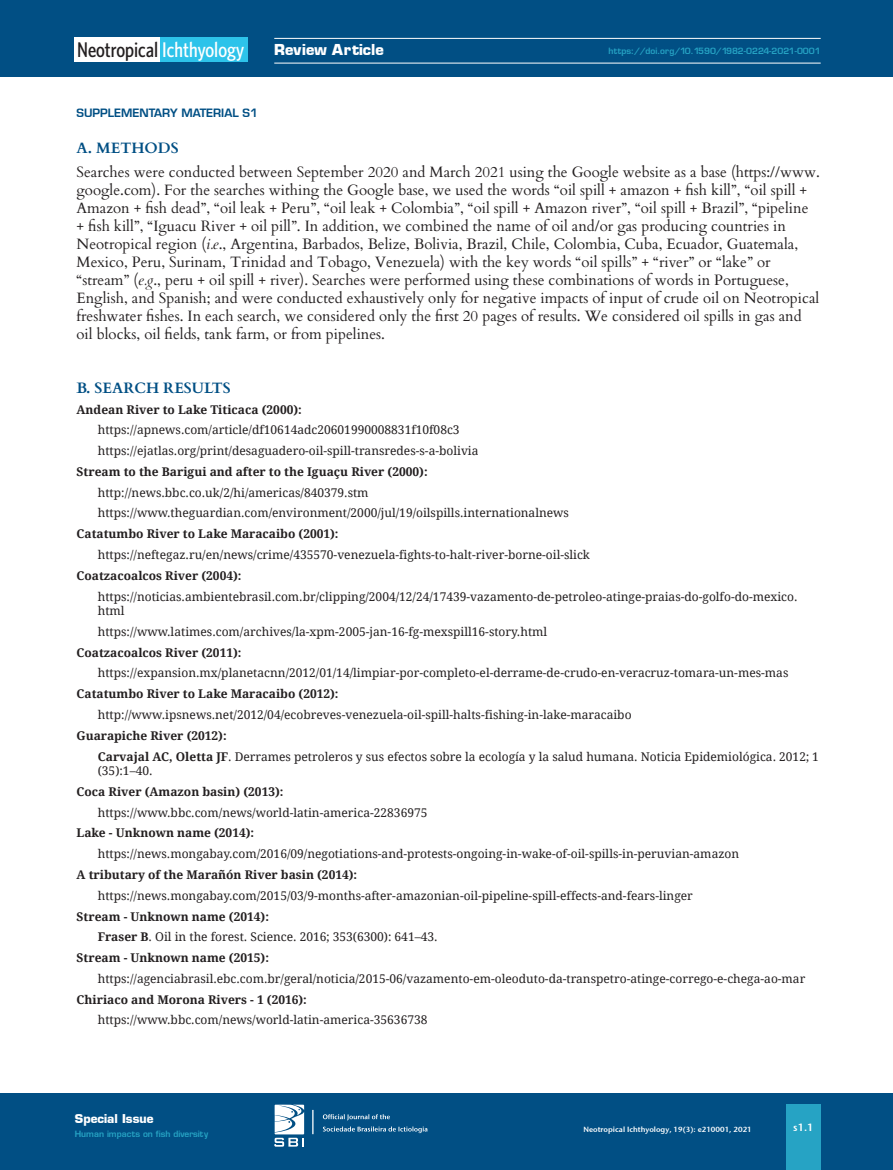
<style>
.page{position:relative;width:893px;height:1170px;background:#fff}
.page>*{position:absolute;margin:0;border:0;box-sizing:border-box;transform-origin:0 0}
.t1{font:500 21.3px "Whitney Condensed";color:#231f20}
.t2{font:700 15.75px "Eugenio";color:#fff}
.t3{font:15px/18px "Cardo";color:#231f20}
.NI_Subtittulos{font:700 15px "Cardo";color:#014f84}
.t4{font:700 12.75px "Eugenio";color:#fff}
.t5{font:12px/14.4px "Droid Serif";color:#231f20}
.t6{font:700 12px "Droid Serif";color:#231f20}
.t7{font:12px "Eugenio Medium Normal";color:#014f84}
.t8{font:10.5px "Stone Sans Sem ITCTT Semi";color:#fff}
.t9{font:9px "Eugenio Medium Normal";color:#26a3c4}
.t10{font:7.5px "Stone Sans Sem ITCTT Semi";color:#fff}
.s1{color:#fff}
.s2{font-style:italic}
.s3{font-weight:700}
</style>
<div class="page">
<div style="left:0;top:1093px;width:893px;height:76px;background:#014f84"></div>
<div style="left:786px;top:1104px;width:35px;height:65px;background:#26a3c4"></div>
<div style="left:0;top:0;width:893px;height:77px;background:#014f84"></div>
<hr style="left:274px;top:63px;width:547px;height:1px;background:#fff">
<hr style="left:274px;top:38px;width:547px;height:1px;background:#fff">
<div style="left:75px;top:37px;width:89px;height:25px;background:#fff"></div>
<div style="left:160px;top:37px;width:88px;height:25px;background:#2dc3ea"></div>
<svg style="left:323px;top:1126px;width:104px;height:6px"></svg>
<svg style="left:323px;top:1114px;width:67px;height:6px"></svg>
<svg style="left:312px;top:1109px;width:1px;height:25px"></svg>
<svg style="left:274px;top:1104px;width:30px;height:42px"></svg>
<h1 class="t1" style="left:77px;top:37px;width:169px">Neotropical <span class="s1">Ichthyology</span></h1>
<h2 class="t2" style="left:274px;top:40px;width:111px">Review Article</h2>
<p class="t9" style="left:609px;top:45px;width:214px">https://doi.org/10.1590/1982-0224-2021-0001</p>
<p class="t7" style="left:77px;top:106px;width:183px">SUPPLEMENTARY MATERIAL S1</p>
<p class="NI_Subtittulos" style="left:77px;top:136px;width:104px">A. METHODS</p>
<p class="t3" style="left:77px;top:162px;width:745px">Searches were conducted between September 2020 and March 2021 using the Google website as a base (https://www. google.com). For the searches withing the Google base, we used the words “oil spill + amazon + fish kill”, “oil spill + Amazon + fish dead”, “oil leak + Peru”, “oil leak + Colombia”, “oil spill + Amazon river”, “oil spill + Brazil”, “pipeline<br>+ fish kill”, “Iguacu River + oil pill”. In addition, we combined the name of oil and/or gas producing countries in Neotropical region (<span class="s2">i.e</span>., Argentina, Barbados, Belize, Bolivia, Brazil, Chile, Colombia, Cuba, Ecuador, Guatemala, Mexico, Peru, Surinam, Trinidad and Tobago, Venezuela) with the key words “oil spills” + “river” or “lake” or “stream” (<span class="s2">e.g</span>., peru + oil spill + river). Searches were performed using these combinations of words in Portuguese, English, and Spanish; and were conducted exhaustively only for negative impacts of input of crude oil on Neotropical freshwater fishes. In each search, we considered only the first 20 pages of results. We considered oil spills in gas and oil blocks, oil fields, tank farm, or from pipelines.</p>
<p class="NI_Subtittulos" style="left:77px;top:375px;width:156px">B. SEARCH RESULTS</p>
<p class="t6" style="left:77px;top:402px;width:227px">Andean River to Lake Titicaca (2000):</p>
<p class="t5" style="left:98px;top:423px;width:363px">https://apnews.com/article/df10614adc20601990008831f10f08c3</p>
<p class="t5" style="left:98px;top:443px;width:382px">https://ejatlas.org/print/desaguadero-oil-spill-transredes-s-a-bolivia</p>
<p class="t6" style="left:77px;top:464px;width:353px">Stream to the Barigui and after to the Iguaçu River (2000):</p>
<p class="t5" style="left:98px;top:485px;width:272px">http://news.bbc.co.uk/2/hi/americas/840379.stm</p>
<p class="t5" style="left:98px;top:506px;width:473px">https://www.theguardian.com/environment/2000/jul/19/oilspills.internationalnews</p>
<p class="t6" style="left:77px;top:527px;width:264px">Catatumbo River to Lake Maracaibo (2001):</p>
<p class="t5" style="left:98px;top:547px;width:494px">https://neftegaz.ru/en/news/crime/435570-venezuela-fights-to-halt-river-borne-oil-slick</p>
<p class="t6" style="left:77px;top:568px;width:167px">Coatzacoalcos River (2004):</p>
<p class="t5" style="left:98px;top:589px;width:701px">https://noticias.ambientebrasil.com.br/clipping/2004/12/24/17439-vazamento-de-petroleo-atinge-praias-do-golfo-do-mexico. html</p>
<p class="t5" style="left:98px;top:624px;width:451px">https://www.latimes.com/archives/la-xpm-2005-jan-16-fg-mexspill16-story.html</p>
<p class="t6" style="left:77px;top:645px;width:167px">Coatzacoalcos River (2011):</p>
<p class="t5" style="left:98px;top:666px;width:692px">https://expansion.mx/planetacnn/2012/01/14/limpiar-por-completo-el-derrame-de-crudo-en-veracruz-tomara-un-mes-mas</p>
<p class="t6" style="left:77px;top:687px;width:264px">Catatumbo River to Lake Maracaibo (2012):</p>
<p class="t5" style="left:98px;top:707px;width:535px">http://www.ipsnews.net/2012/04/ecobreves-venezuela-oil-spill-halts-fishing-in-lake-maracaibo</p>
<p class="t6" style="left:77px;top:728px;width:152px">Guarapiche River (2012):</p>
<p class="t5" style="left:98px;top:749px;width:723px"><span class="s3">Carvajal AC, Oletta JF</span>. Derrames petroleros y sus efectos sobre la ecología y la salud humana. Noticia Epidemiológica. 2012; 1 (35):1–40.</p>
<p class="t6" style="left:77px;top:784px;width:208px">Coca River (Amazon basin) (2013):</p>
<p class="t5" style="left:98px;top:805px;width:331px">https://www.bbc.com/news/world-latin-america-22836975</p>
<p class="t6" style="left:77px;top:826px;width:179px">Lake - Unknown name (2014):</p>
<p class="t5" style="left:98px;top:846px;width:643px">https://news.mongabay.com/2016/09/negotiations-and-protests-ongoing-in-wake-of-oil-spills-in-peruvian-amazon</p>
<p class="t6" style="left:77px;top:867px;width:282px">A tributary of the Marañón River basin (2014):</p>
<p class="t5" style="left:98px;top:888px;width:597px">https://news.mongabay.com/2015/03/9-months-after-amazonian-oil-pipeline-spill-effects-and-fears-linger</p>
<p class="t6" style="left:77px;top:909px;width:194px">Stream - Unknown name (2014):</p>
<p class="t5" style="left:98px;top:929px;width:341px"><span class="s3">Fraser B</span>. Oil in the forest. Science. 2016; 353(6300): 641–43.</p>
<p class="t6" style="left:77px;top:950px;width:194px">Stream - Unknown name (2015):</p>
<p class="t5" style="left:98px;top:971px;width:709px">https://agenciabrasil.ebc.com.br/geral/noticia/2015-06/vazamento-em-oleoduto-da-transpetro-atinge-corrego-e-chega-ao-mar</p>
<p class="t6" style="left:77px;top:992px;width:232px">Chiriaco and Morona Rivers - 1 (2016):</p>
<p class="t5" style="left:98px;top:1013px;width:331px">https://www.bbc.com/news/world-latin-america-35636738</p>
<p class="t4" style="left:75px;top:1110px;width:80px">Special Issue</p>
<p class="t9" style="left:75px;top:1128px;width:135px">Human impacts on fish diversity</p>
<p class="t10" style="left:583px;top:1122px;width:170px">Neotropical Ichthyology, 19(3): e210001, 2021</p>
<p class="t8" style="left:793px;top:1118px;width:22px">s1.1</p>
</div>
